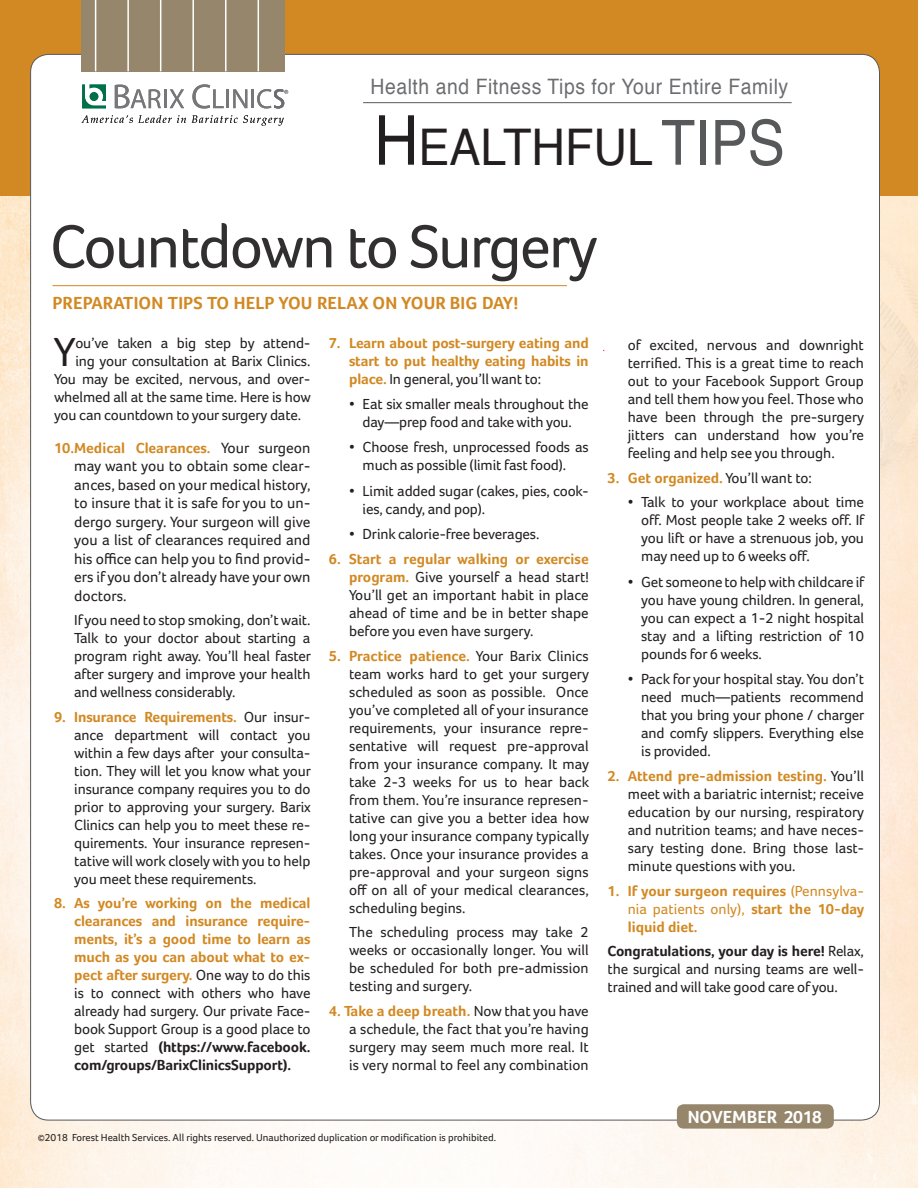
<style>
.page{position:relative;width:918px;height:1188px;background:#fff}
.page>*{position:absolute;margin:0;border:0;box-sizing:border-box;transform-origin:0 0}
.Headers{font:62.4px "Foco";letter-spacing:-.03em;color:#312f30}
.t1{font:50.55px "Helvetica";color:#231f20;scale:.92 1}
.Body_Text_Foco{font:41.85px "Foco";color:#231f20}
.t2{font:21.3px "Helvetica";letter-spacing:.03em;color:#6c6d70;scale:.91 1}
.Body_Text_Foco-2{font:700 18px "Foco";letter-spacing:.01em;color:#d28923}
.t3{font:700 18px "Foco";color:#fff}
.Bullets_Foco{font:15.3px/18.5px "Foco";color:#231f20;text-align:justify}
.Bullets_Foco-2{font:15px/18px "Foco";color:#231f20;text-align:justify}
.Bullets_Foco-3{font:700 15px/18px "Foco";letter-spacing:-.01em;color:#d28923;text-align:justify}
.Body_Text_Foco-3{font:15px/18px "Foco";letter-spacing:-.01em;color:#231f20;text-align:center}
.double_bullet{font:15px/18px "Foco";letter-spacing:-.01em;color:#231f20;text-align:justify}
.t4{font:10.5px "Foco";color:#231f20}
.s1{font-size:68.85px}
.s2{font-size:62.4px;color:#57585a}
.s3{font-weight:400;font-size:15.3px;color:#231f20}
.s4{font-weight:700;color:#d28923}
.s5{font-weight:400;color:#231f20}
.s6{color:#231f20}
.s7{font-size:9px}
.s8{font-weight:400}
.s9{font-weight:700}
</style>
<div class="page">
<img style="left:0;top:197px;width:918px;height:991px">
<div style="left:0;top:0;width:918px;height:195px;background:#d28923"></div>
<div style="left:31px;top:54px;width:848px;height:1066px;background:#fff;border-radius:18px"></div>
<hr style="left:363px;top:102px;width:429px;height:1px;background:#57585a">
<svg style="left:82px;top:85px;width:24px;height:23px"></svg>
<div style="left:90px;top:92px;width:8px;height:9px;background:#007049;border-radius:50%"></div>
<svg style="left:81px;top:115px;width:105px;height:8px"></svg>
<svg style="left:192px;top:115px;width:92px;height:10px"></svg>
<svg style="left:115px;top:85px;width:46px;height:23px"></svg>
<hr style="left:164px;top:89px;width:3px;height:19px;background:#77777a">
<svg style="left:170px;top:89px;width:14px;height:19px"></svg>
<svg style="left:192px;top:84px;width:32px;height:25px"></svg>
<hr style="left:226px;top:89px;width:3px;height:19px;background:#77777a">
<svg style="left:233px;top:89px;width:55px;height:19px"></svg>
<div style="left:81px;top:0;width:204px;height:71px;background:#96866c"></div>
<hr style="left:95px;top:0;width:1px;height:71px;background:#fff">
<hr style="left:127px;top:0;width:2px;height:71px;background:#fff">
<hr style="left:160px;top:0;width:1px;height:71px;background:#fff">
<hr style="left:192px;top:0;width:2px;height:71px;background:#fff">
<hr style="left:225px;top:0;width:2px;height:71px;background:#fff">
<hr style="left:258px;top:0;width:1px;height:71px;background:#fff">
<div style="left:677px;top:1104px;width:157px;height:25px;background:#96866c;border-radius:7px"></div>
<hr style="left:52px;top:285px;width:515px;height:1px;background:#d28923">
<p class="t2" style="left:371px;top:70px;width:461px">Health and Fitness Tips for Your Entire Family</p>
<p class="t1" style="left:374px;top:108px;width:448px"><span class="s1">H</span>EALTHFUL <span class="s2">TIPS</span></p>
<p class="Headers" style="left:50px;top:210px;width:550px">Countdown to Surgery</p>
<p class="Body_Text_Foco-2" style="left:52px;top:292px;width:468px">PREPARATION TIPS TO HELP YOU RELAX ON YOUR BIG DAY!</p>
<p class="Body_Text_Foco" style="left:54px;top:328px;width:23px">Y</p>
<p class="Body_Text_Foco-3" style="left:75px;top:334px;width:237px">ou’ve taken a big step by attend-</p>
<p class="Body_Text_Foco-3" style="left:75px;top:352px;width:237px">ing your consultation at Barix Clinics.</p>
<p class="Body_Text_Foco-3" style="left:54px;top:370px;width:258px">You may be excited, nervous, and over-</p>
<p class="Body_Text_Foco-3" style="left:54px;top:388px;width:258px">whelmed all at the same time. Here is how</p>
<p class="Body_Text_Foco-3" style="left:54px;top:406px;width:249px">you can countdown to your surgery date.</p>
<p class="Bullets_Foco-3" style="left:54px;top:439px;width:258px">10.Medical Clearances. <span class="s3">Your surgeon</span></p>
<p class="Bullets_Foco" style="left:74px;top:457px;width:238px">may want you to obtain some clear&shy;ances, based on your medical history, to insure that it is safe for you to un&shy;dergo surgery. Your surgeon will give you a list of clearances required and his office can help you to find provid&shy;ers if you don’t already have your own doctors.</p>
<p class="Bullets_Foco-2" style="left:74px;top:611px;width:238px">If you need to stop smoking, don’t wait.<br>Talk to your doctor about starting a program right away. You’ll heal faster after surgery and improve your health and wellness considerably.</p>
<p class="Bullets_Foco-2" style="left:74px;top:707px;width:238px;text-indent:-20px"><span class="s4">9. Insurance Requirements.</span> Our insur&shy;ance department will contact you within a few days after your consulta&shy;tion. They will let you know what your insurance company requires you to do prior to approving your surgery. Barix Clinics can help you to meet these re&shy;quirements. Your insurance represen&shy;tative will work closely with you to help you meet these requirements.</p>
<p class="Bullets_Foco-3" style="left:74px;top:894px;width:238px;text-indent:-20px">8. As you’re working on the medical clearances and insurance require&shy;ments, it’s a good time to learn as much as you can about what to ex&shy;pect after surgery. <span class="s5">One way to do this is to connect with others who have already had surgery. Our private Face&shy;book Support Group is a good place to get started</span> <span class="s6">(https://www.facebook. com/groups/BarixClinicsSupport).</span></p>
<p class="Bullets_Foco-3" style="left:349px;top:334px;width:241px;text-indent:-20px">7. Learn about post-surgery eating and start to put healthy eating habits in place. <span class="s5">In general, you’ll want to:</span></p>
<p class="Body_Text_Foco-3" style="left:349px;top:395px;width:241px">• Eat six smaller meals throughout the day—prep food and take with you.</p>
<p class="Body_Text_Foco-3" style="left:349px;top:438px;width:241px">• Choose fresh, unprocessed foods as much as possible (limit fast food).</p>
<p class="Body_Text_Foco-3" style="left:363px;top:482px;width:228px;text-align:left;text-indent:-14px">• Limit added sugar (cakes, pies, cook&shy;ies, candy, and pop).</p>
<p class="Body_Text_Foco-3" style="left:349px;top:525px;width:192px">• Drink calorie-free beverages.</p>
<p class="Bullets_Foco-2" style="left:349px;top:550px;width:241px;text-indent:-20px"><span class="s4">6. Start a regular walking or exercise program.</span> Give yourself a head start!<br>You’ll get an important habit in place ahead of time and be in better shape before you even have surgery.</p>
<p class="Bullets_Foco-2" style="left:349px;top:647px;width:242px;text-indent:-20px"><span class="s4">5. Practice patience.</span> Your Barix Clinics team works hard to get your surgery scheduled as soon as possible. Once you’ve completed all of your insurance requirements, your insurance repre&shy;sentative will request pre-approval from your insurance company. It may take 2-3 weeks for us to hear back from them. You’re insurance represen&shy;tative can give you a better idea how long your insurance company typically takes. Once your insurance provides a pre-approval and your surgeon signs off on all of your medical clearances, scheduling begins.</p>
<p class="Bullets_Foco-2" style="left:349px;top:923px;width:241px">The scheduling process may take 2 weeks or occasionally longer. You will be scheduled for both pre-admission testing and surgery.</p>
<p class="Bullets_Foco-2" style="left:349px;top:1002px;width:241px;text-indent:-20px"><span class="s4">4. Take a deep breath.</span> Now that you have a schedule, the fact that you’re having surgery may seem much more real. It is very normal to feel any combination</p>
<p class="t4" style="left:38px;top:1132px;width:460px"><span class="s7">©</span>2018 Forest Health Services. All rights reserved. Unauthorized duplication or modification is prohibited.</p>
<p class="Bullets_Foco-2" style="left:628px;top:336px;width:238px">of excited, nervous and downright terrified. This is a great time to reach out to your Facebook Support Group and tell them how you feel. Those who have been through the pre-surgery jitters can understand how you’re feeling and help see you through.</p>
<p class="Bullets_Foco-3" style="left:608px;top:468px;width:206px">3. Get organized. <span class="s5">You’ll want to:</span></p>
<p class="double_bullet" style="left:641px;top:493px;width:225px;text-indent:-14px">• Talk to your workplace about time off. Most people take 2 weeks off. If you lift or have a strenuous job, you may need up to 6 weeks off.</p>
<p class="double_bullet" style="left:641px;top:573px;width:225px;text-indent:-14px">• Get someone to help with childcare if you have young children. In general, you can expect a 1-2 night hospital stay and a lifting restriction of 10 pounds for 6 weeks.</p>
<p class="double_bullet" style="left:641px;top:670px;width:225px;text-indent:-14px">• Pack for your hospital stay. You don’t need much—patients recommend that you bring your phone / charger and comfy slippers. Everything else is provided.</p>
<p class="Bullets_Foco-2" style="left:628px;top:767px;width:238px;text-indent:-20px"><span class="s4">2. Attend pre-admission testing.</span> You’ll meet with a bariatric internist; receive education by our nursing, respiratory and nutrition teams; and have neces&shy;sary testing done. Bring those last&shy;minute questions with you.</p>
<p class="Bullets_Foco-3" style="left:628px;top:882px;width:238px;text-indent:-20px">1. If your surgeon requires <span class="s8">(Pennsylva&shy;nia patients only),</span> start the 10-day liquid diet.</p>
<p class="Body_Text_Foco-3" style="left:608px;top:942px;width:258px;text-align:justify"><span class="s9">Congratulations, your day is here!</span> Relax, the surgical and nursing teams are well&shy;trained and will take good care of you.</p>
<p class="t3" style="left:688px;top:1106px;width:136px">NOVEMBER 2018</p>
</div>
